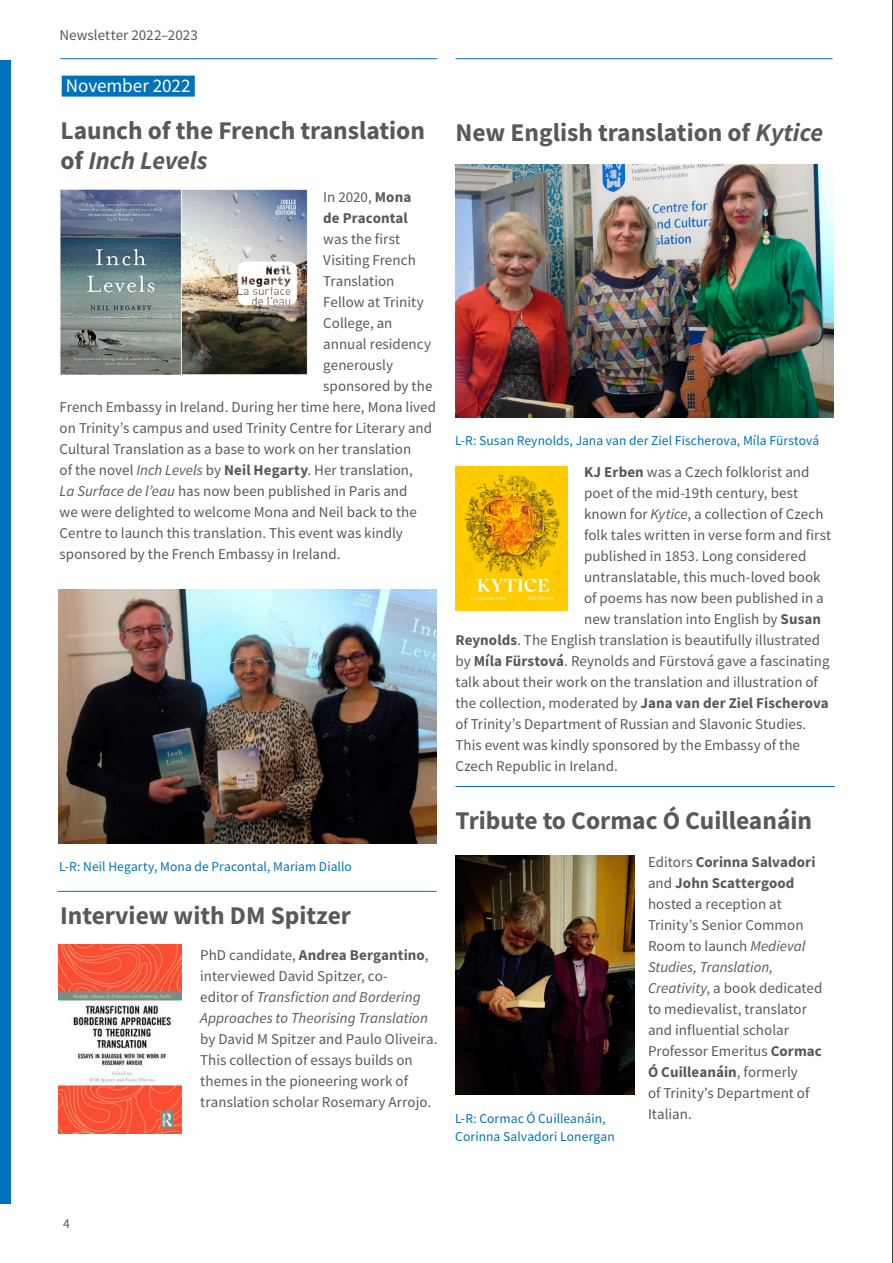
<style>
.page{position:relative;width:893px;height:1263px;background:#fff}
.page>*{position:absolute;margin:0;border:0;box-sizing:border-box;transform-origin:0 0}
.t1{font:700 25.5px/30.6px "Source Sans Pro";color:#58595b}
.t2{font:19.2px "Source Sans Pro";letter-spacing:-.005em;color:#fff}
.t3{font:15px/21px "Source Sans Pro";letter-spacing:.005em;color:#58595b}
.t4{font:italic 15px/21px "Source Sans Pro";color:#58595b}
.t5{font:700 15px/21px "Source Sans Pro";letter-spacing:.005em;color:#58595b}
.t6{font:13.5px/18px "Source Sans Pro";letter-spacing:.005em;color:#0072bc}
.t7{font:13.5px "Source Sans Pro";color:#58595b}
.s1{font-style:italic}
.s2{font-weight:400}
.s3{font-weight:700}
.s4{font-style:normal}
.s5{font-weight:700;font-style:normal}
</style>
<div class="page">
<div style="left:0;top:60px;width:10px;height:1143px;background:#0072bc"></div>
<hr style="left:455px;top:786px;width:380px;height:1px;background:#0072bc">
<hr style="left:57px;top:891px;width:380px;height:1px;background:#0072bc">
<hr style="left:60px;top:58px;width:377px;height:1px;background:#0072bc">
<hr style="left:455px;top:58px;width:377px;height:1px;background:#0072bc">
<img style="left:60px;top:189px;width:248px;height:186px">
<div style="left:62px;top:76px;width:133px;height:21px;background:#0072bc"></div>
<img style="left:58px;top:589px;width:378px;height:254px">
<img style="left:59px;top:944px;width:122px;height:189px">
<img style="left:455px;top:466px;width:112px;height:144px">
<img style="left:455px;top:164px;width:378px;height:253px">
<img style="left:455px;top:855px;width:179px;height:239px">
<hr style="left:892px;top:0;width:1px;height:1263px;background:#000">
<p class="t3" style="left:59px;top:24px;width:140px">Newsletter 2022–2023</p>
<p class="t2" style="left:66px;top:74px;width:126px">November 2022</p>
<h1 class="t1" style="left:61px;top:115px;width:366px">Launch of the French translation of <span class="s1">Inch Levels</span></h1>
<p class="t5" style="left:323px;top:186px;width:89px"><span class="s2">In 2020,</span> Mona de Pracontal</p>
<p class="t3" style="left:323px;top:228px;width:79px">was the first</p>
<p class="t3" style="left:323px;top:249px;width:94px">Visiting French</p>
<p class="t3" style="left:323px;top:270px;width:73px">Translation</p>
<p class="t3" style="left:323px;top:291px;width:102px">Fellow at Trinity</p>
<p class="t3" style="left:323px;top:312px;width:71px">College, an</p>
<p class="t3" style="left:323px;top:333px;width:109px">annual residency</p>
<p class="t3" style="left:323px;top:354px;width:71px">generously</p>
<p class="t3" style="left:323px;top:375px;width:111px">sponsored by the</p>
<p class="t3" style="left:60px;top:396px;width:378px">French Embassy in Ireland. During her time here, Mona lived</p>
<p class="t3" style="left:60px;top:417px;width:374px">on Trinity’s campus and used Trinity Centre for Literary and</p>
<p class="t3" style="left:60px;top:438px;width:353px">Cultural Translation as a base to work on her translation</p>
<p class="t3" style="left:60px;top:459px;width:355px">of the novel <span class="s1">Inch Levels</span> by <span class="s3">Neil Hegarty</span>. Her translation,</p>
<p class="t3" style="left:60px;top:480px;width:349px"><span class="s1">La Surface de l’eau</span> has now been published in Paris and</p>
<p class="t3" style="left:60px;top:501px;width:359px">we were delighted to welcome Mona and Neil back to the</p>
<p class="t3" style="left:60px;top:522px;width:345px">Centre to launch this translation. This event was kindly</p>
<p class="t3" style="left:60px;top:543px;width:282px">sponsored by the French Embassy in Ireland.</p>
<p class="t6" style="left:59px;top:858px;width:294px">L-R: Neil Hegarty, Mona de Pracontal, Mariam Diallo</p>
<h1 class="t1" style="left:60px;top:900px;width:292px">Interview with DM Spitzer</h1>
<p class="t4" style="left:200px;top:944px;width:230px"><span class="s4">PhD candidate,</span> <span class="s5">Andrea Bergantino</span><span class="s4">, interviewed David Spitzer, co&shy;editor of</span> Transfiction and Bordering Approaches to Theorising Translation</p>
<p class="t3" style="left:200px;top:1028px;width:239px">by David M Spitzer and Paulo Oliveira.<br>This collection of essays builds on themes in the pioneering work of translation scholar Rosemary Arrojo.</p>
<h1 class="t1" style="left:456px;top:116px;width:369px">New English translation of <span class="s1">Kytice</span></h1>
<p class="t6" style="left:455px;top:432px;width:366px">L-R: Susan Reynolds, Jana van der Ziel Fischerova, Míla Fürstová</p>
<p class="t3" style="left:584px;top:461px;width:227px"><span class="s3">KJ Erben</span> was a Czech folklorist and</p>
<p class="t3" style="left:584px;top:482px;width:216px">poet of the mid-19th century, best</p>
<p class="t3" style="left:584px;top:503px;width:241px">known for <span class="s1">Kytice</span>, a collection of Czech</p>
<p class="t3" style="left:584px;top:524px;width:249px">folk tales written in verse form and first</p>
<p class="t3" style="left:584px;top:545px;width:224px">published in 1853. Long considered</p>
<p class="t3" style="left:584px;top:566px;width:238px">untranslatable, this much-loved book</p>
<p class="t3" style="left:584px;top:587px;width:241px">of poems has now been published in a</p>
<p class="t3" style="left:584px;top:608px;width:239px">new translation into English by <span class="s3">Susan</span></p>
<p class="t3" style="left:455px;top:629px;width:366px"><span class="s3">Reynolds</span>. The English translation is beautifully illustrated</p>
<p class="t3" style="left:455px;top:650px;width:376px">by <span class="s3">Míla Fürstová</span>. Reynolds and Fürstová gave a fascinating</p>
<p class="t3" style="left:455px;top:671px;width:364px">talk about their work on the translation and illustration of</p>
<p class="t3" style="left:455px;top:692px;width:375px">the collection, moderated by <span class="s3">Jana van der Ziel Fischerova</span></p>
<p class="t3" style="left:455px;top:713px;width:352px">of Trinity’s Department of Russian and Slavonic Studies.</p>
<p class="t3" style="left:455px;top:734px;width:346px">This event was kindly sponsored by the Embassy of the</p>
<p class="t3" style="left:455px;top:755px;width:164px">Czech Republic in Ireland.</p>
<h1 class="t1" style="left:456px;top:805px;width:358px">Tribute to Cormac Ó Cuilleanáin</h1>
<p class="t6" style="left:455px;top:1109px;width:161px">L-R: Cormac Ó Cuilleanáin,<br>Corinna Salvadori Lonergan</p>
<p class="t3" style="left:648px;top:851px;width:176px">Editors <span class="s3">Corinna Salvadori </span>and <span class="s3">John Scattergood </span>hosted a reception at<br>Trinity’s Senior Common<br>Room to launch <span class="s1">Medieval<br>Studies, Translation,<br>Creativity</span>, a book dedicated to medievalist, translator and influential scholar<br>Professor Emeritus <span class="s3">Cormac<br>Ó Cuilleanáin</span>, formerly<br>of Trinity’s Department of<br>Italian.</p>
<p class="t7" style="left:63px;top:1215px;width:8px">4</p>
</div>
